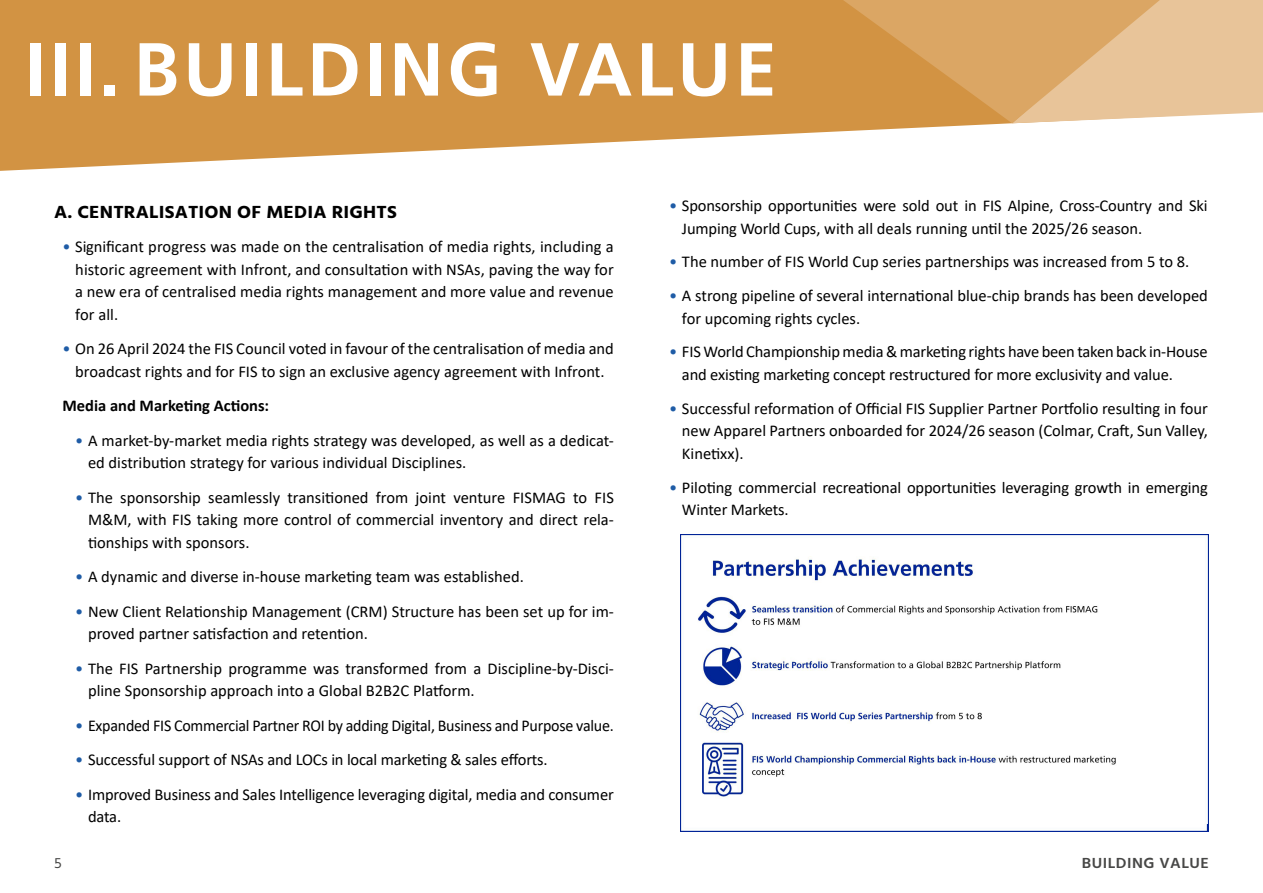
<style>
.page{position:relative;width:1263px;height:893px;background:#fff}
.page>*{position:absolute;margin:0;border:0;box-sizing:border-box;transform-origin:0 0}
.t1{font:700 75px "Frutiger CE";letter-spacing:.05em;color:#fff}
.t2{font:700 18px "Hind";letter-spacing:.01em;color:#000;scale:1.06 1}
.t3{font:16.5px/22.5px "Calibri";color:#000}
.t4{font:700 16.5px "Calibri";color:#000}
.t5{font:600 15px "Hind";letter-spacing:.03em;color:#474746;scale:1.06 1}
.t6{font:15px "Hind";color:#474746}
.s1{color:#1f5ca6}
</style>
<div class="page">
<svg style="left:0;top:0;width:1018px;height:171px;fill:#d29343"></svg>
<svg style="left:702px;top:0;width:561px;height:123px;background:#dba867"></svg>
<img style="left:680px;top:535px;width:528px;height:289px">
<img style="left:680px;top:824px;width:528px;height:8px">
<h1 class="t1" style="left:26px;top:25px;width:753px">III. BUILDING VALUE</h1>
<p class="t2" style="left:54px;top:201px;width:325px">A. CENTRALISATION OF MEDIA RIGHTS</p>
<p class="t3" style="left:75px;top:235px;width:540px;text-align:justify;text-indent:-13px"><span class="s1">•</span> Significant progress was made on the centralisation of media rights, including a historic agreement with Infront, and consultation with NSAs, paving the way for a new era of centralised media rights management and more value and revenue for all.</p>
<p class="t3" style="left:63px;top:337px;width:553px;text-align:center"><span class="s1">•</span> On 26 April 2024 the FIS Council voted in favour of the centralisation of media and broadcast rights and for FIS to sign an exclusive agency agreement with Infront.</p>
<p class="t4" style="left:63px;top:394px;width:208px">Media and Marketing Actions:</p>
<p class="t3" style="left:88px;top:429px;width:527px;text-indent:-13px"><span class="s1">•</span> A market-by-market media rights strategy was developed, as well as a dedicat&shy;ed distribution strategy for various individual Disciplines.</p>
<p class="t3" style="left:88px;top:486px;width:527px;text-align:justify;text-indent:-13px"><span class="s1">•</span> The sponsorship seamlessly transitioned from joint venture FISMAG to FIS M&amp;M, with FIS taking more control of commercial inventory and direct rela&shy;tionships with sponsors.</p>
<p class="t3" style="left:75px;top:565px;width:450px"><span class="s1">•</span> A dynamic and diverse in-house marketing team was established.</p>
<p class="t3" style="left:88px;top:600px;width:527px;text-indent:-13px"><span class="s1">•</span> New Client Relationship Management (CRM) Structure has been set up for im&shy;proved partner satisfaction and retention.</p>
<p class="t3" style="left:88px;top:657px;width:527px;text-indent:-13px"><span class="s1">•</span> The FIS Partnership programme was transformed from a Discipline-by-Disci&shy;pline Sponsorship approach into a Global B2B2C Platform.</p>
<p class="t3" style="left:75px;top:714px;width:540px"><span class="s1">•</span> Expanded FIS Commercial Partner ROI by adding Digital, Business and Purpose value.</p>
<p class="t3" style="left:75px;top:748px;width:474px"><span class="s1">•</span> Successful support of NSAs and LOCs in local marketing &amp; sales efforts.</p>
<p class="t3" style="left:88px;top:783px;width:527px;text-indent:-13px"><span class="s1">•</span> Improved Business and Sales Intelligence leveraging digital, media and consumer data.</p>
<p class="t3" style="left:682px;top:194px;width:527px;text-indent:-13px"><span class="s1">•</span> Sponsorship opportunities were sold out in FIS Alpine, Cross-Country and Ski<br>Jumping World Cups, with all deals running until the 2025/26 season.</p>
<p class="t3" style="left:669px;top:250px;width:522px"><span class="s1">•</span> The number of FIS World Cup series partnerships was increased from 5 to 8.</p>
<p class="t3" style="left:682px;top:284px;width:527px;text-indent:-13px"><span class="s1">•</span> A strong pipeline of several international blue-chip brands has been developed for upcoming rights cycles.</p>
<p class="t3" style="left:682px;top:340px;width:527px;text-indent:-13px"><span class="s1">•</span> FIS World Championship media &amp; marketing rights have been taken back in-House and existing marketing concept restructured for more exclusivity and value.</p>
<p class="t3" style="left:682px;top:397px;width:527px;text-align:justify;text-indent:-13px"><span class="s1">•</span> Successful reformation of Official FIS Supplier Partner Portfolio resulting in four new Apparel Partners onboarded for 2024/26 season (Colmar, Craft, Sun Valley, Kinetixx).</p>
<p class="t3" style="left:682px;top:475px;width:527px;text-indent:-13px"><span class="s1">•</span> Piloting commercial recreational opportunities leveraging growth in emerging<br>Winter Markets.</p>
<p class="t6" style="left:54px;top:853px;width:9px">5</p>
<p class="t5" style="left:1082px;top:854px;width:121px">BUILDING VALUE</p>
</div>
